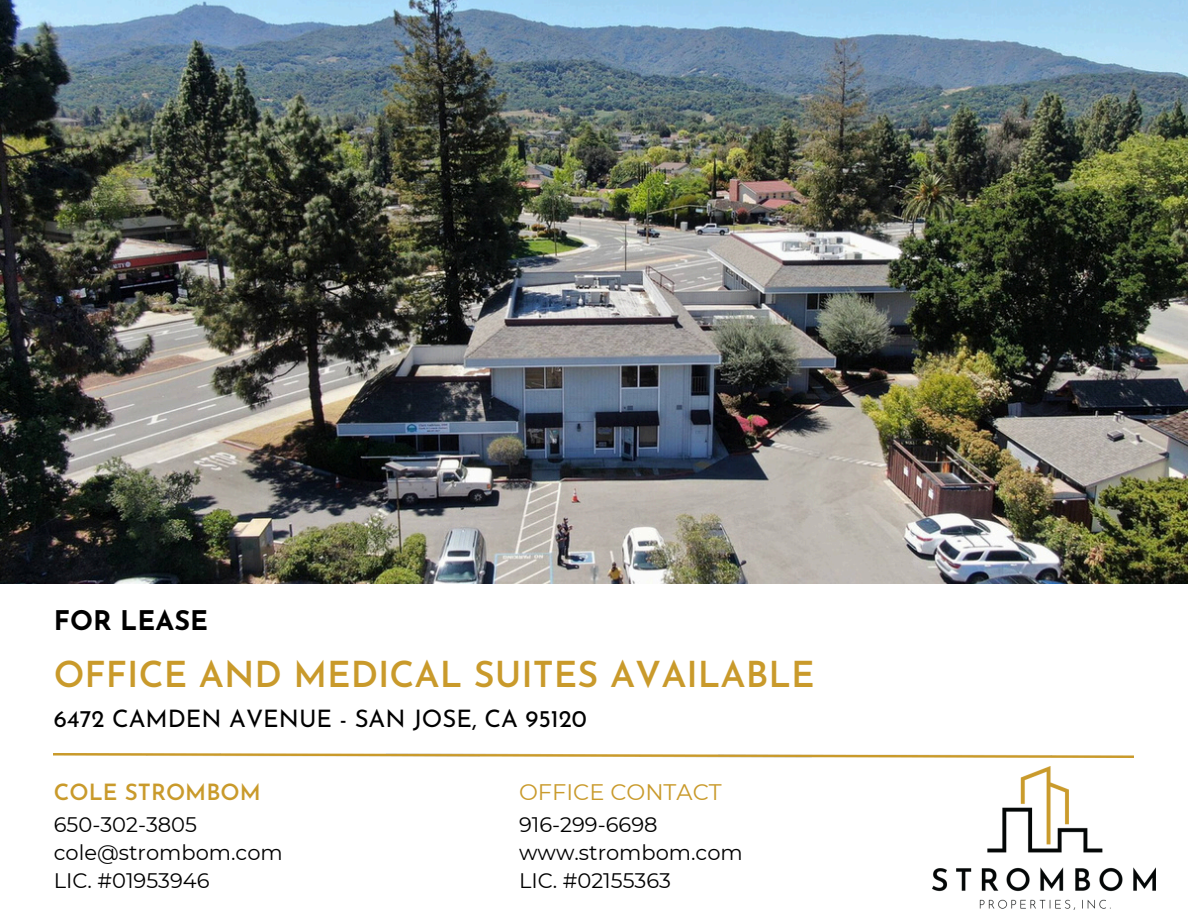
<style>
.page{position:relative;width:1188px;height:918px;background:#fff}
.page>*{position:absolute;margin:0;border:0;box-sizing:border-box;transform-origin:0 0}
.t1{font:600 36px "Josefin Sans";color:#c99a2b}
.t2{font:700 27px "Josefin Sans";color:#000}
.t3{font:24px "Josefin Sans";color:#000}
.t4{font:22.5px "Montserrat";color:#c99a2b}
.t5{font:600 22.5px "Josefin Sans";color:#c99a2b}
.t6{font:21px/28.2px "Montserrat";color:#000}
</style>
<div class="page">
<img style="left:54px;top:753px;width:1080px;height:5px">
<img style="left:0;top:0;width:1188px;height:584px">
<img style="left:932px;top:766px;width:223px;height:143px">
<p class="t2" style="left:54px;top:609px;width:156px">FOR LEASE</p>
<p class="t1" style="left:54px;top:660px;width:763px">OFFICE AND MEDICAL SUITES AVAILABLE</p>
<h3 class="t3" style="left:54px;top:709px;width:535px">6472 CAMDEN AVENUE - SAN JOSE, CA 95120</h3>
<h2 class="t5" style="left:54px;top:783px;width:208px">COLE STROMBOM</h2>
<h1 class="t6" style="left:54px;top:810px;width:230px">650-302-3805 cole@strombom.com<br>LIC. #01953946</h1>
<h4 class="t6" style="left:519px;top:810px;width:225px">916-299-6698 www.strombom.com<br>LIC. #02155363</h4>
<p class="t4" style="left:519px;top:778px;width:204px">OFFICE CONTACT</p>
</div>
